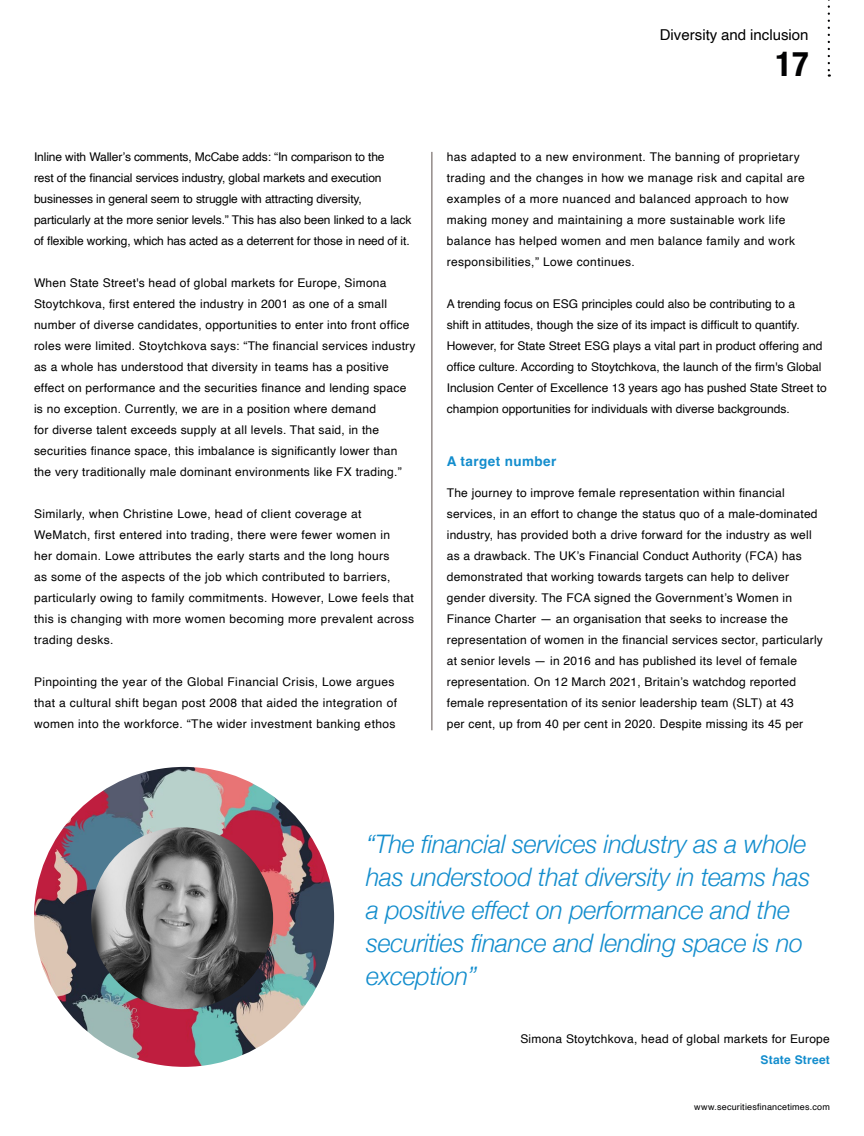
<style>
.page{position:relative;width:864px;height:1136px;background:#fff}
.page>*{position:absolute;margin:0;border:0;box-sizing:border-box;transform-origin:0 0}
.t1{font:700 condensed 34.5px "Helvetica Neue";color:#020203}
.t2{font:italic 300 25.5px/33px "Helvetica Neue";letter-spacing:-.01em;color:#138dcd}
.t3{font:15px "Helvetica";color:#000}
.t4{font:700 13.5px "Helvetica";letter-spacing:.03em;color:#138dcd}
.t5{font:12px/21px "Helvetica";letter-spacing:.02em;color:#010000}
.t6{font:12px/21px "Helvetica";color:#010000}
.t7{font:12px/21px "Helvetica";letter-spacing:-.01em;color:#010000}
.t8{font:700 12px "Helvetica";letter-spacing:.02em;color:#138dcd}
.t9{font:9px "Helvetica";letter-spacing:.025em;color:#020203}
</style>
<div class="page">
<svg style="left:827px;top:0;width:2px;height:77px"></svg>
<hr style="left:431px;top:152px;width:1px;height:578px;background:#5d514d">
<img style="left:34px;top:766px;width:300px;height:300px;border-radius:150px">
<img style="left:91px;top:827px;width:182px;height:182px;border-radius:91px">
<p class="t3" style="left:659px;top:23px;width:150px">Diversity and inclusion</p>
<p class="t7" style="left:34px;top:146px;width:378px">Inline with Waller’s comments, McCabe adds: “In comparison to the<br>rest of the financial services industry, global markets and execution businesses in general seem to struggle with attracting diversity, particularly at the more senior levels.” This has also been linked to a lack of flexible working, which has acted as a deterrent for those in need of it.</p>
<p class="t5" style="left:34px;top:272px;width:383px">When State Street's head of global markets for Europe, Simona Stoytchkova, first entered the industry in 2001 as one of a small number of diverse candidates, opportunities to enter into front office roles were limited. Stoytchkova says: “The financial services industry as a whole has understood that diversity in teams has a positive effect on performance and the securities finance and lending space is no exception. Currently, we are in a position where demand<br>for diverse talent exceeds supply at all levels. That said, in the securities finance space, this imbalance is significantly lower than the very traditionally male dominant environments like FX trading.”</p>
<p class="t5" style="left:34px;top:503px;width:381px">Similarly, when Christine Lowe, head of client coverage at WeMatch, first entered into trading, there were fewer women in<br>her domain. Lowe attributes the early starts and the long hours<br>as some of the aspects of the job which contributed to barriers, particularly owing to family commitments. However, Lowe feels that this is changing with more women becoming more prevalent across trading desks.</p>
<p class="t5" style="left:34px;top:671px;width:364px">Pinpointing the year of the Global Financial Crisis, Lowe argues that a cultural shift began post 2008 that aided the integration of women into the workforce. “The wider investment banking ethos</p>
<h1 class="t1" style="left:775px;top:35px;width:35px">17</h1>
<p class="t5" style="left:446px;top:146px;width:359px">has adapted to a new environment. The banning of proprietary trading and the changes in how we manage risk and capital are examples of a more nuanced and balanced approach to how making money and maintaining a more sustainable work life balance has helped women and men balance family and work responsibilities,” Lowe continues.</p>
<p class="t6" style="left:446px;top:293px;width:381px">A trending focus on ESG principles could also be contributing to a<br>shift in attitudes, though the size of its impact is difficult to quantify.<br>However, for State Street ESG plays a vital part in product offering and office culture. According to Stoytchkova, the launch of the firm's Global Inclusion Center of Excellence 13 years ago has pushed State Street to champion opportunities for individuals with diverse backgrounds.</p>
<p class="t4" style="left:446px;top:452px;width:111px">A target number</p>
<p class="t5" style="left:446px;top:482px;width:377px">The journey to improve female representation within financial services, in an effort to change the status quo of a male-dominated industry, has provided both a drive forward for the industry as well as a drawback. The UK’s Financial Conduct Authority (FCA) has demonstrated that working towards targets can help to deliver gender diversity. The FCA signed the Government’s Women in Finance Charter — an organisation that seeks to increase the representation of women in the financial services sector, particularly at senior levels — in 2016 and has published its level of female representation. On 12 March 2021, Britain’s watchdog reported female representation of its senior leadership team (SLT) at 43<br>per cent, up from 40 per cent in 2020. Despite missing its 45 per</p>
<h2 class="t2" style="left:366px;top:825px;width:446px">“The financial services industry as a whole has understood that diversity in teams has a positive effect on performance and the securities finance and lending space is no exception”</h2>
<p class="t5" style="left:520px;top:1028px;width:311px">Simona Stoytchkova, head of global markets for Europe</p>
<p class="t8" style="left:760px;top:1052px;width:71px">State Street</p>
<p class="t9" style="left:694px;top:1099px;width:137px">www.securitiesfinancetimes.com</p>
</div>
